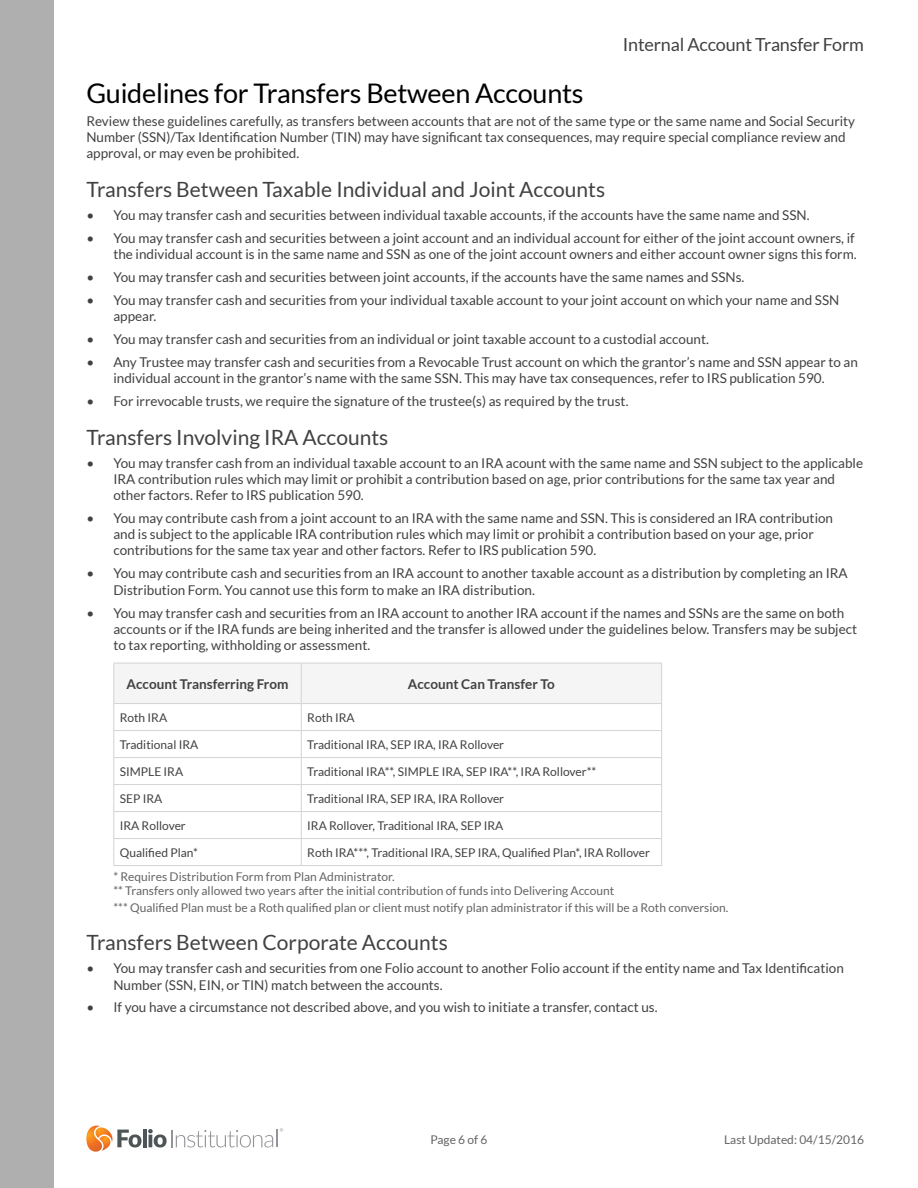
<style>
.page{position:relative;width:918px;height:1188px;background:#fff}
.page>*{position:absolute;margin:0;border:0;box-sizing:border-box;transform-origin:0 0}
.t1{font:27px "Lato";letter-spacing:-.01em;color:#000}
.t2{font:21px "Lato";color:#414141}
.t3{font:18px "Lato";letter-spacing:-.01em;color:#414141}
.t4{font:13.5px/16.2px "Lato";color:#414141}
.t5{font:700 13.5px "Lato";color:#414141}
.t6{font:12px "Lato";color:#414141}
.t7{font:12px/14.4px "Lato";color:#646464}
</style>
<div class="page">
<div style="left:0;top:0;width:53px;height:1188px;background:#afafaf"></div>
<svg style="left:86px;top:1126px;width:55px;height:26px"></svg>
<hr style="left:143px;top:1129px;width:4px;height:18px;background:#4e5556">
<svg style="left:148px;top:1128px;width:135px;height:19px"></svg>
<svg style="left:113px;top:663px;width:549px;height:202px"></svg>
<hr style="left:113px;top:865px;width:188px;height:1px;background:#d1d3d4">
<hr style="left:301px;top:865px;width:361px;height:1px;background:#d1d3d4">
<h3 class="t3" style="left:623px;top:34px;width:243px">Internal Account Transfer Form</h3>
<h1 class="t1" style="left:86px;top:78px;width:499px">Guidelines for Transfers Between Accounts</h1>
<p class="t4" style="left:86px;top:113px;width:770px">Review these guidelines carefully, as transfers between accounts that are not of the same type or the same name and Social Security<br>Number (SSN)/Tax Identification Number (TIN) may have significant tax consequences, may require special compliance review and approval, or may even be prohibited.</p>
<h2 class="t2" style="left:86px;top:177px;width:520px">Transfers Between Taxable Individual and Joint Accounts</h2>
<p class="t4" style="left:86px;top:207px;width:725px">• You may transfer cash and securities between individual taxable accounts, if the accounts have the same name and SSN.</p>
<p class="t4" style="left:86px;top:230px;width:772px;text-align:right">• You may transfer cash and securities between a joint account and an individual account for either of the joint account owners, if the individual account is in the same name and SSN as one of the joint account owners and either account owner signs this form.</p>
<p class="t4" style="left:86px;top:269px;width:660px">• You may transfer cash and securities between joint accounts, if the accounts have the same names and SSNs.</p>
<p class="t4" style="left:113px;top:292px;width:728px;text-indent:-27px">• You may transfer cash and securities from your individual taxable account to your joint account on which your name and SSN appear.</p>
<p class="t4" style="left:86px;top:331px;width:624px">• You may transfer cash and securities from an individual or joint taxable account to a custodial account.</p>
<p class="t4" style="left:86px;top:354px;width:773px;text-align:center">• Any Trustee may transfer cash and securities from a Revocable Trust account on which the grantor’s name and SSN appear to an individual account in the grantor’s name with the same SSN. This may have tax consequences, refer to IRS publication 590.</p>
<p class="t4" style="left:86px;top:393px;width:544px">• For irrevocable trusts, we require the signature of the trustee(s) as required by the trust.</p>
<h2 class="t2" style="left:86px;top:425px;width:304px">Transfers Involving IRA Accounts</h2>
<p class="t4" style="left:113px;top:455px;width:751px;text-indent:-27px">• You may transfer cash from an individual taxable account to an IRA acount with the same name and SSN subject to the applicable<br>IRA contribution rules which may limit or prohibit a contribution based on age, prior contributions for the same tax year and other factors. Refer to IRS publication 590.</p>
<p class="t4" style="left:113px;top:510px;width:721px;text-indent:-27px">• You may contribute cash from a joint account to an IRA with the same name and SSN. This is considered an IRA contribution and is subject to the applicable IRA contribution rules which may limit or prohibit a contribution based on your age, prior contributions for the same tax year and other factors. Refer to IRS publication 590.</p>
<p class="t4" style="left:113px;top:565px;width:736px;text-indent:-27px">• You may contribute cash and securities from an IRA account to another taxable account as a distribution by completing an IRA<br>Distribution Form. You cannot use this form to make an IRA distribution.</p>
<p class="t4" style="left:113px;top:604px;width:745px;text-indent:-27px">• You may transfer cash and securities from an IRA account to another IRA account if the names and SSNs are the same on both accounts or if the IRA funds are being inherited and the transfer is allowed under the guidelines below. Transfers may be subject to tax reporting, withholding or assessment.</p>
<p class="t5" style="left:127px;top:676px;width:163px">Account Transferring From</p>
<p class="t5" style="left:408px;top:676px;width:149px">Account Can Transfer To</p>
<p class="t6" style="left:120px;top:711px;width:49px">Roth IRA</p>
<p class="t6" style="left:307px;top:711px;width:49px">Roth IRA</p>
<p class="t6" style="left:120px;top:738px;width:80px">Traditional IRA</p>
<p class="t6" style="left:307px;top:738px;width:198px">Traditional IRA, SEP IRA, IRA Rollover</p>
<p class="t6" style="left:120px;top:765px;width:65px">SIMPLE IRA</p>
<p class="t6" style="left:307px;top:765px;width:291px">Traditional IRA**, SIMPLE IRA, SEP IRA**, IRA Rollover**</p>
<p class="t6" style="left:120px;top:792px;width:44px">SEP IRA</p>
<p class="t6" style="left:307px;top:792px;width:198px">Traditional IRA, SEP IRA, IRA Rollover</p>
<p class="t6" style="left:120px;top:819px;width:68px">IRA Rollover</p>
<p class="t6" style="left:307px;top:819px;width:198px">IRA Rollover, Traditional IRA, SEP IRA</p>
<p class="t6" style="left:120px;top:846px;width:80px">Qualified Plan*</p>
<p class="t6" style="left:307px;top:846px;width:344px">Roth IRA***, Traditional IRA, SEP IRA, Qualified Plan*, IRA Rollover</p>
<p class="t7" style="left:113px;top:869px;width:502px">* Requires Distribution Form from Plan Administrator.<br>** Transfers only allowed two years after the initial contribution of funds into Delivering Account</p>
<p class="t7" style="left:113px;top:900px;width:617px">*** Qualified Plan must be a Roth qualified plan or client must notify plan administrator if this will be a Roth conversion.</p>
<h2 class="t2" style="left:86px;top:931px;width:363px">Transfers Between Corporate Accounts</h2>
<p class="t4" style="left:113px;top:960px;width:732px;text-indent:-27px">• You may transfer cash and securities from one Folio account to another Folio account if the entity name and Tax Identification<br>Number (SSN, EIN, or TIN) match between the accounts.</p>
<p class="t4" style="left:86px;top:999px;width:573px">• If you have a circumstance not described above, and you wish to initiate a transfer, contact us.</p>
<p class="t7" style="left:430px;top:1132px;width:59px">Page 6 of 6</p>
<p class="t7" style="left:724px;top:1132px;width:141px">Last Updated: 04/15/2016</p>
</div>
